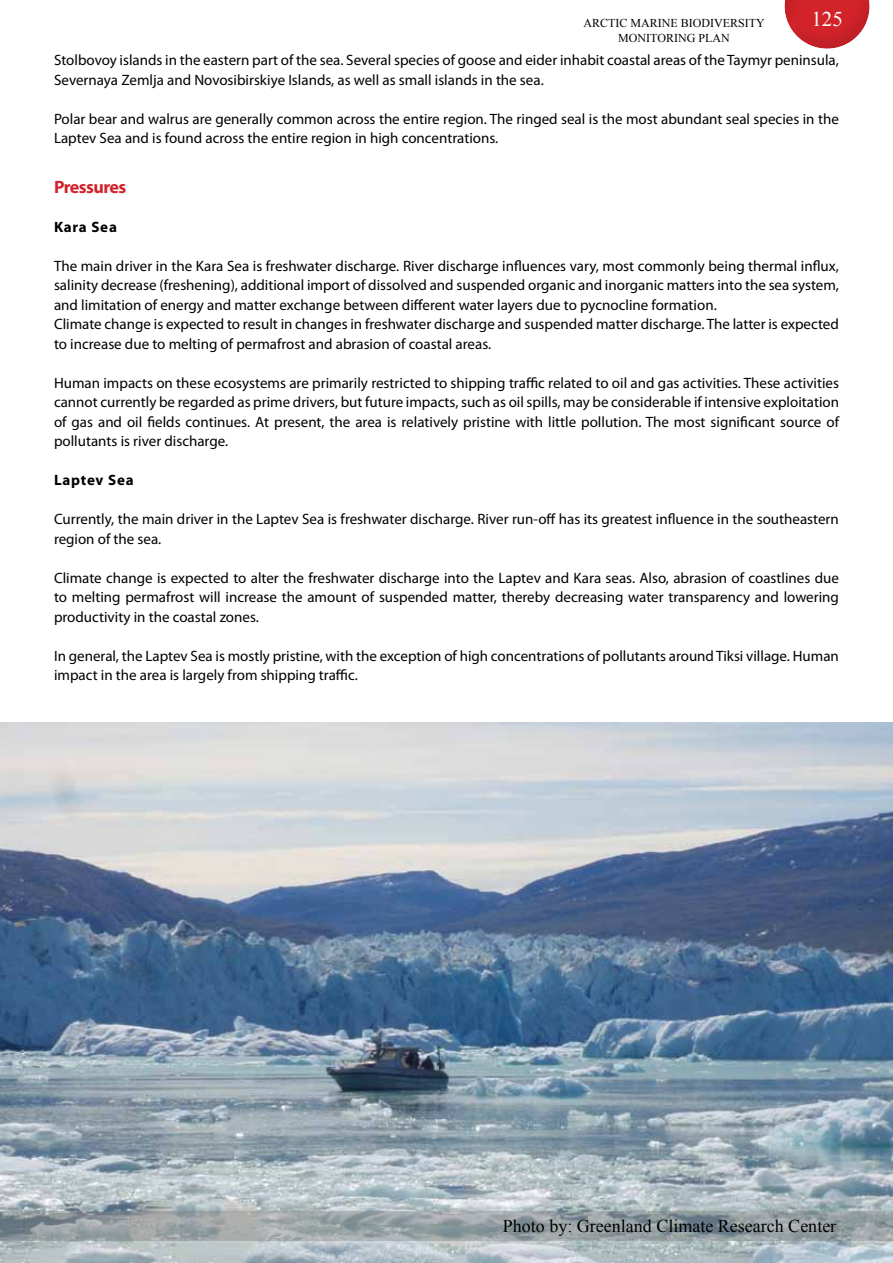
<style>
.page{position:relative;width:893px;height:1263px;background:#fff}
.page>*{position:absolute;margin:0;border:0;box-sizing:border-box;transform-origin:0 0}
.t1{font:21px "Times New Roman";color:#fff}
.t2{font:18px "Times New Roman";color:#000}
.t3{font:700 18px "Myriad Pro";letter-spacing:-.03em;color:#d2232a}
.t4{font:15px/19.5px "Myriad Pro";color:#000}
.t5{font:700 15px "Myriad Pro";letter-spacing:.05em;color:#000}
.t6{font:12px "Times New Roman";color:#000}
</style>
<div class="page">
<div style="left:782px;top:0;width:89px;height:51px;background:#000;opacity:.1"></div>
<img style="left:0;top:723px;width:893px;height:540px">
<svg style="left:0;top:1211px;width:893px;height:30px;background:#969fa2"></svg>
<p class="t6" style="left:584px;top:15px;width:183px">ARCTIC MARINE BIODIVERSITY</p>
<h1 class="t1" style="left:811px;top:5px;width:33px">125</h1>
<p class="t6" style="left:618px;top:30px;width:113px">MONITORING PLAN</p>
<p class="t4" style="left:54px;top:50px;width:786px">Stolbovoy islands in the eastern part of the sea. Several species of goose and eider inhabit coastal areas of the Taymyr peninsula,<br>Severnaya Zemlja and Novosibirskiye Islands, as well as small islands in the sea.</p>
<p class="t4" style="left:54px;top:109px;width:786px">Polar bear and walrus are generally common across the entire region. The ringed seal is the most abundant seal species in the<br>Laptev Sea and is found across the entire region in high concentrations.</p>
<p class="t3" style="left:54px;top:175px;width:74px">Pressures</p>
<p class="t5" style="left:54px;top:217px;width:64px">Kara Sea</p>
<p class="t4" style="left:54px;top:256px;width:786px">The main driver in the Kara Sea is freshwater discharge. River discharge influences vary, most commonly being thermal influx, salinity decrease (freshening), additional import of dissolved and suspended organic and inorganic matters into the sea system, and limitation of energy and matter exchange between different water layers due to pycnocline formation.<br>Climate change is expected to result in changes in freshwater discharge and suspended matter discharge. The latter is expected to increase due to melting of permafrost and abrasion of coastal areas.</p>
<p class="t4" style="left:54px;top:373px;width:787px;text-align:justify">Human impacts on these ecosystems are primarily restricted to shipping traffic related to oil and gas activities. These activities cannot currently be regarded as prime drivers, but future impacts, such as oil spills, may be considerable if intensive exploitation of gas and oil fields continues. At present, the area is relatively pristine with little pollution. The most significant source of pollutants is river discharge.</p>
<p class="t5" style="left:54px;top:470px;width:81px">Laptev Sea</p>
<p class="t4" style="left:54px;top:509px;width:786px">Currently, the main driver in the Laptev Sea is freshwater discharge. River run-off has its greatest influence in the southeastern region of the sea.</p>
<p class="t4" style="left:54px;top:568px;width:786px;text-align:justify">Climate change is expected to alter the freshwater discharge into the Laptev and Kara seas. Also, abrasion of coastlines due to melting permafrost will increase the amount of suspended matter, thereby decreasing water transparency and lowering productivity in the coastal zones.</p>
<p class="t4" style="left:54px;top:646px;width:786px">In general, the Laptev Sea is mostly pristine, with the exception of high concentrations of pollutants around Tiksi village. Human impact in the area is largely from shipping traffic.</p>
<p class="t2" style="left:503px;top:1214px;width:335px">Photo by: Greenland Climate Research Center</p>
</div>
